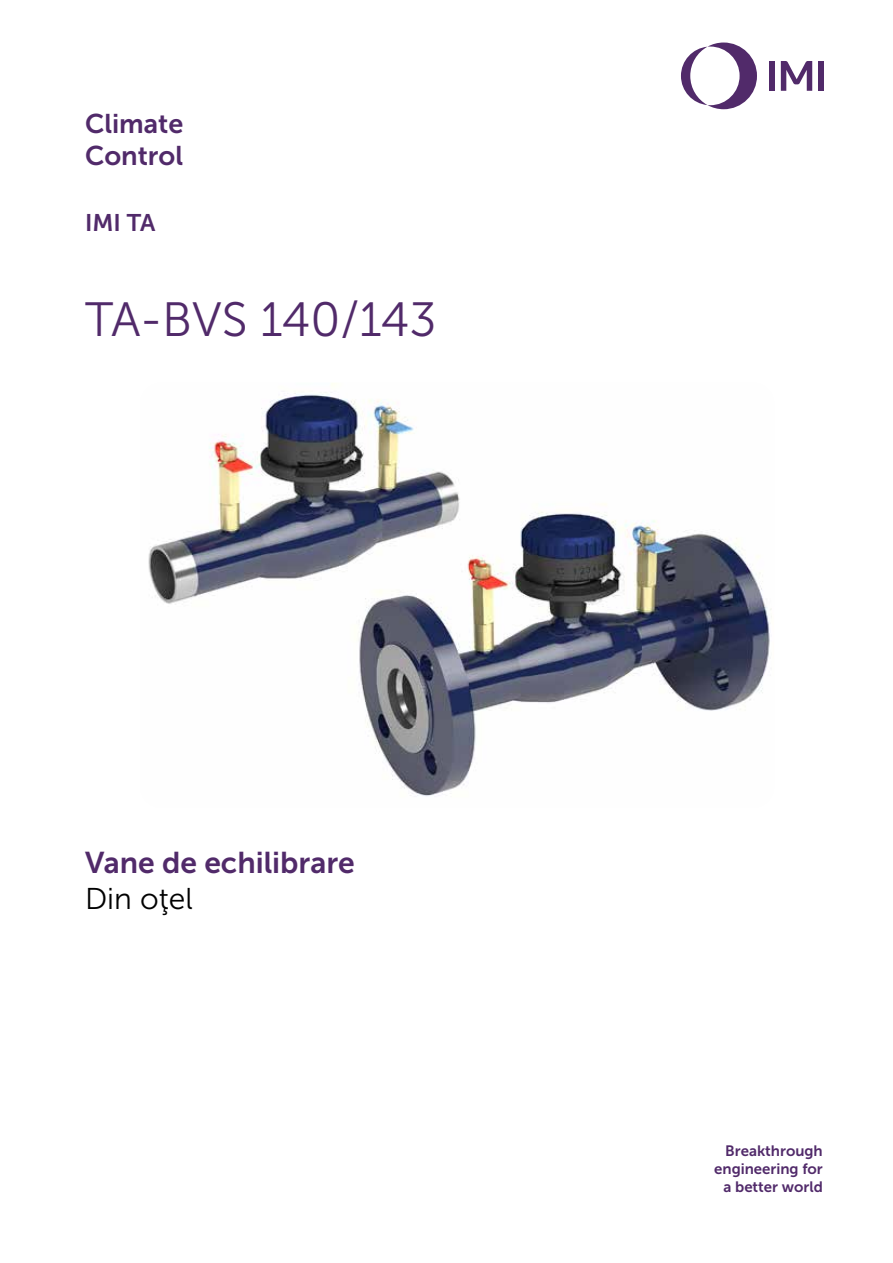
<style>
.page{position:relative;width:893px;height:1263px;background:#fff}
.page>*{position:absolute;margin:0;border:0;box-sizing:border-box;transform-origin:0 0}
.t1{font:48px "Museo Sans 300";letter-spacing:-.005em;color:#512a6a}
.t2{font:30px "Museo Sans 700";color:#512a6a}
.t3{font:30px "Museo Sans 300";color:#000}
.t4{font:27px/32.4px "Museo Sans 700";color:#512a6a}
.t5{font:24px "Museo Sans 700";color:#512a6a}
.t6{font:15px/18px "Museo Sans 700";color:#512a6a;text-align:right}
</style>
<div class="page">
<svg style="left:681px;top:43px;width:76px;height:66px"></svg>
<div style="left:769px;top:61px;width:6px;height:30px;background:#512a6a"></div>
<div style="left:818px;top:61px;width:6px;height:30px;background:#512a6a"></div>
<svg style="left:781px;top:61px;width:31px;height:30px"></svg>
<img style="left:148px;top:383px;width:624px;height:413px">
<h3 class="t4" style="left:85px;top:107px;width:100px">Climate<br>Control</h3>
<h3 class="t5" style="left:85px;top:210px;width:72px">IMI TA</h3>
<h1 class="t1" style="left:85px;top:293px;width:353px">TA-BVS 140/143</h1>
<h2 class="t2" style="left:85px;top:846px;width:271px">Vane de echilibrare</h2>
<h2 class="t3" style="left:85px;top:882px;width:109px">Din oţel</h2>
<p class="t6" style="left:714px;top:1142px;width:110px">Breakthrough engineering for a better world</p>
</div>
